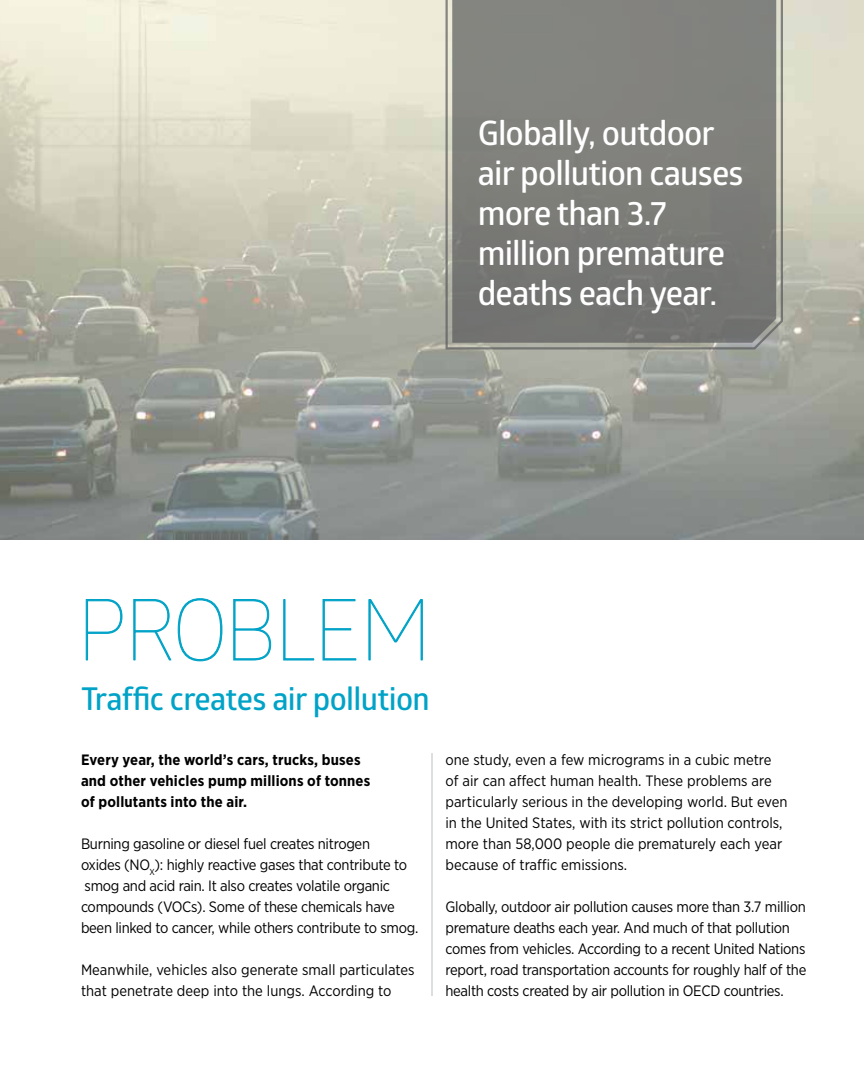
<style>
.page{position:relative;width:864px;height:1080px;background:#fff}
.page>*{position:absolute;margin:0;border:0;box-sizing:border-box;transform-origin:0 0}
.t1{font:100 84px "Glober";letter-spacing:-.03em;color:#00a3c7}
.t2{font:600 33.6px/39.9px "Glober";letter-spacing:-.025em;color:#fff}
.t3{font:600 31.5px "Glober";letter-spacing:-.02em;color:#00a3c7}
.t4{font:15px/21px "Gotham Narrow";letter-spacing:-.02em;color:#000}
.t5{font:15px/21px "Gotham Narrow";color:#000}
.t6{font:700 15px/21px "Gotham Narrow";letter-spacing:.01em;color:#000}
</style>
<div class="page">
<svg style="left:85px;top:599px;width:38px;height:62px"></svg>
<svg style="left:133px;top:598px;width:90px;height:64px"></svg>
<svg style="left:233px;top:599px;width:39px;height:62px"></svg>
<svg style="left:283px;top:599px;width:32px;height:62px"></svg>
<svg style="left:322px;top:599px;width:34px;height:62px"></svg>
<svg style="left:368px;top:599px;width:55px;height:62px"></svg>
<img style="left:0;top:0;width:864px;height:540px">
<hr style="left:432px;top:753px;width:1px;height:243px;background:#bcbec0">
<svg style="left:444px;top:0;width:341px;height:351px"></svg>
<svg style="left:456px;top:0;width:317px;height:339px"></svg>
<h2 class="t2" style="left:478px;top:112px;width:267px">Globally, outdoor air pollution causes more than 3.7 million premature deaths each year.</h2>
<h1 class="t1" style="left:77px;top:575px;width:356px">PROBLEM</h1>
<h3 class="t3" style="left:81px;top:676px;width:350px">Traffic creates air pollution</h3>
<p class="t6" style="left:81px;top:749px;width:291px">Every year, the world’s cars, trucks, buses and other vehicles pump millions of tonnes of pollutants into the air.</p>
<p class="t4" style="left:81px;top:833px;width:339px">Burning gasoline or diesel fuel creates nitrogen<br>oxides (NO<sub>X</sub>): highly reactive gases that contribute to smog and acid rain. It also creates volatile organic compounds (VOCs). Some of these chemicals have been linked to cancer, while others contribute to smog.</p>
<p class="t5" style="left:81px;top:959px;width:335px">Meanwhile, vehicles also generate small particulates that penetrate deep into the lungs. According to</p>
<p class="t5" style="left:446px;top:749px;width:344px">one study, even a few micrograms in a cubic metre of air can affect human health. These problems are particularly serious in the developing world. But even in the United States, with its strict pollution controls, more than 58,000 people die prematurely each year because of traffic emissions.</p>
<p class="t4" style="left:446px;top:896px;width:362px">Globally, outdoor air pollution causes more than 3.7 million premature deaths each year. And much of that pollution comes from vehicles. According to a recent United Nations report, road transportation accounts for roughly half of the health costs created by air pollution in OECD countries.</p>
</div>
